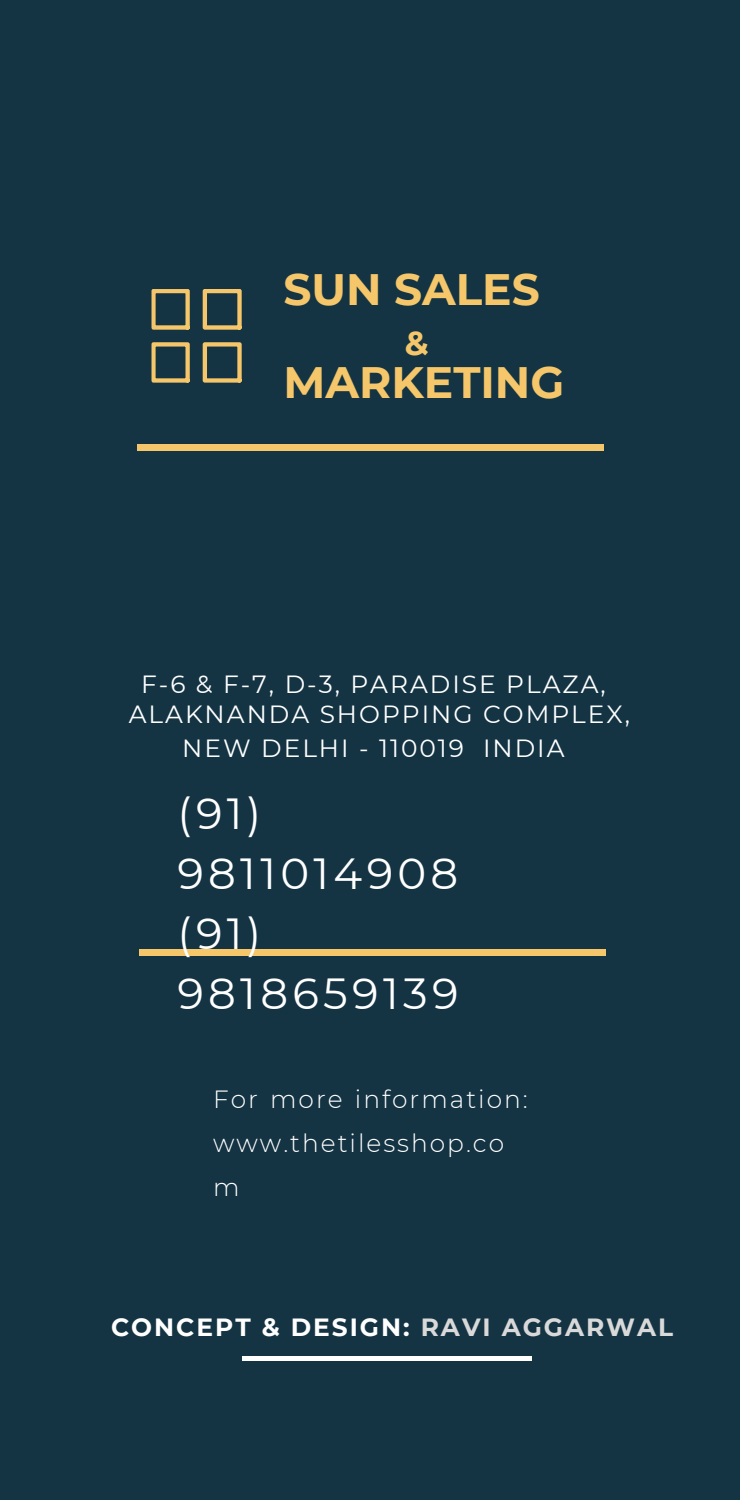
<style>
.page{position:relative;width:740px;height:1500px;background:#143444}
.page>*{position:absolute;margin:0;border:0;box-sizing:border-box;transform-origin:0 0}
.t1{font:700 43.9px "Montserrat";color:#f5c76a}
.t2{font:43.5px/60px "Montserrat";letter-spacing:.1em;color:#fff}
.t3{font:700 32.9px "Montserrat";color:#f5c76a}
.t4{font:24.8px/30px "Montserrat";letter-spacing:.08em;color:#fff;text-align:center}
.t5{font:300 24.8px/43.5px "Montserrat";letter-spacing:.08em;color:#fff}
.t6{font:700 24.8px "Montserrat";letter-spacing:.08em;color:#fff}
.s1{color:#d9d9d9}
</style>
<div class="page">
<svg style="left:151px;top:289px;width:39px;height:41px"></svg>
<svg style="left:151px;top:342px;width:39px;height:40px"></svg>
<div style="left:137px;top:444px;width:466px;height:6px;background:#f5c76a"></div>
<div style="left:139px;top:949px;width:466px;height:6px;background:#f5c76a"></div>
<svg style="left:203px;top:289px;width:39px;height:41px"></svg>
<svg style="left:203px;top:342px;width:39px;height:40px"></svg>
<hr style="left:242px;top:1356px;width:290px;height:4px;background:#fff">
<h1 class="t1" style="left:283px;top:263px;width:258px">SUN SALES</h1>
<h3 class="t3" style="left:405px;top:323px;width:25px">&amp;</h3>
<h1 class="t1" style="left:283px;top:355px;width:282px">MARKETING</h1>
<p class="t4" style="left:129px;top:669px;width:503px">F-6 &amp; F-7, D-3, PARADISE PLAZA,<br>ALAKNANDA SHOPPING COMPLEX,</p>
<p class="t4" style="left:182px;top:734px;width:384px">NEW DELHI - 110019 INDIA</p>
<h2 class="t2" style="left:177px;top:783px;width:282px">(91)<br>9811014908 (91)<br>9818659139</h2>
<p class="t5" style="left:213px;top:1078px;width:316px">For more information: www.thetilesshop.co m</p>
<p class="t6" style="left:111px;top:1312px;width:563px">CONCEPT &amp; DESIGN: <span class="s1">RAVI AGGARWAL</span></p>
</div>
